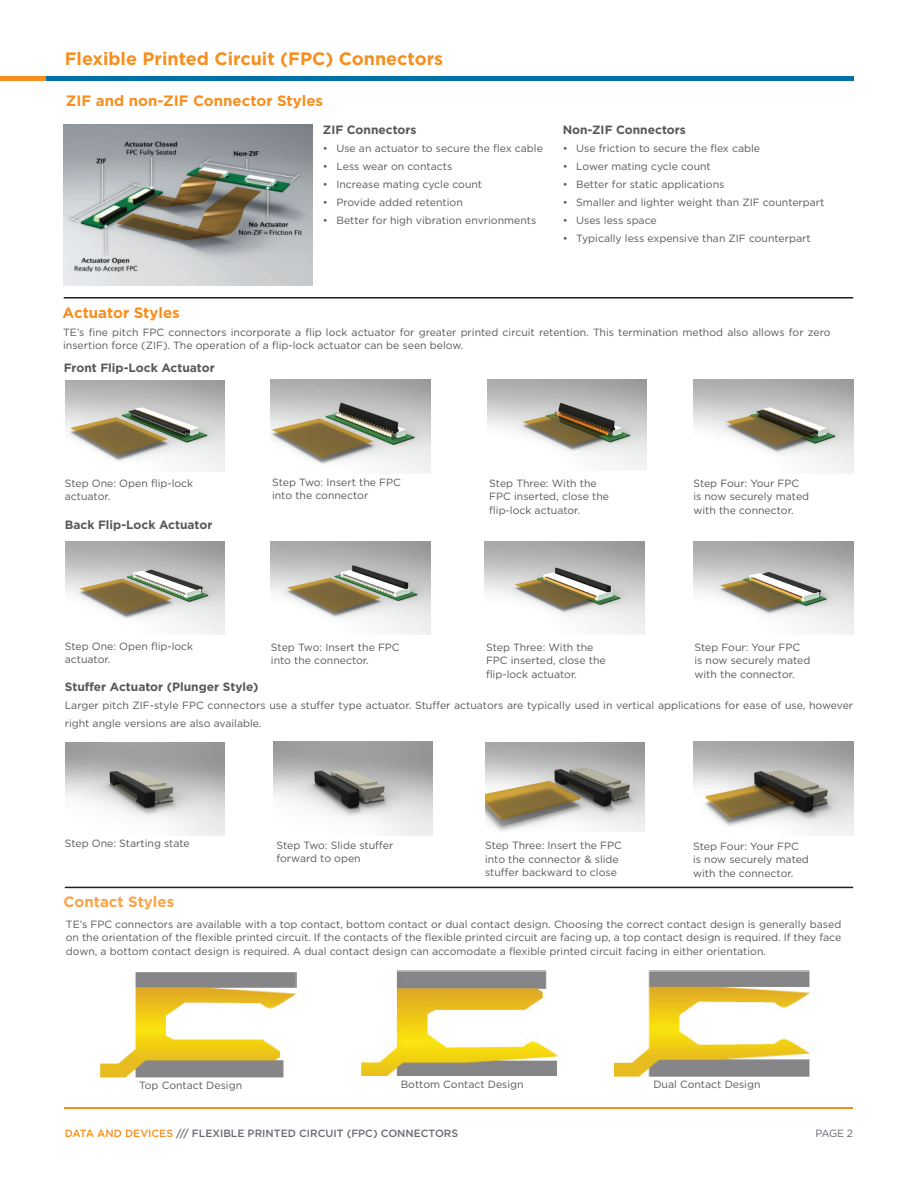
<style>
.page{position:relative;width:918px;height:1188px;background:#fff}
.page>*{position:absolute;margin:0;border:0;box-sizing:border-box;transform-origin:0 0}
.t1{font:700 18px "Gotham";color:#f68f1e}
.t2{font:700 15px "Gotham";color:#f68f1e}
.t3{font:700 15px "Gotham";color:#f9a449}
.t4{font:700 12px "Gotham";color:#57585a}
.t5{font:10.5px/13.5px "Gotham";color:#57585a}
.t6{font:500 10.5px "Gotham";color:#696b73}
.t7{font:10.5px "Gotham";color:#696b73}
.s1{color:#f68f1e}
</style>
<div class="page">
<hr style="left:65px;top:1107px;width:788px;height:1px;background:#f68f1e">
<div style="left:0;top:76px;width:47px;height:5px;background:#f68f1e"></div>
<div style="left:46px;top:76px;width:807px;height:5px;background:#0071a7"></div>
<img style="left:64px;top:124px;width:248px;height:162px">
<hr style="left:64px;top:297px;width:789px;height:1px;background:#231f20">
<img style="left:65px;top:380px;width:160px;height:91px">
<img style="left:271px;top:379px;width:159px;height:94px">
<img style="left:487px;top:379px;width:159px;height:92px">
<img style="left:694px;top:379px;width:159px;height:94px">
<img style="left:65px;top:541px;width:160px;height:93px">
<img style="left:271px;top:541px;width:159px;height:94px">
<img style="left:485px;top:541px;width:159px;height:94px">
<img style="left:694px;top:541px;width:159px;height:94px">
<img style="left:65px;top:742px;width:159px;height:93px">
<img style="left:273px;top:742px;width:159px;height:94px">
<img style="left:485px;top:742px;width:159px;height:90px">
<img style="left:694px;top:742px;width:159px;height:94px">
<img style="left:100px;top:972px;width:196px;height:106px">
<img style="left:362px;top:971px;width:194px;height:105px">
<img style="left:615px;top:971px;width:195px;height:106px">
<hr style="left:65px;top:887px;width:788px;height:1px;background:#231f20">
<h1 class="t1" style="left:65px;top:46px;width:380px">Flexible Printed Circuit (FPC) Connectors</h1>
<h2 class="t2" style="left:66px;top:91px;width:259px">ZIF and non-ZIF Connector Styles</h2>
<p class="t4" style="left:323px;top:122px;width:95px">ZIF Connectors</p>
<p class="t5" style="left:323px;top:141px;width:221px">• Use an actuator to secure the flex cable</p>
<p class="t5" style="left:323px;top:159px;width:131px">• Less wear on contacts</p>
<p class="t5" style="left:323px;top:177px;width:161px">• Increase mating cycle count</p>
<p class="t5" style="left:323px;top:195px;width:141px">• Provide added retention</p>
<p class="t5" style="left:323px;top:213px;width:215px">• Better for high vibration envrionments</p>
<p class="t4" style="left:563px;top:122px;width:125px">Non-ZIF Connectors</p>
<p class="t5" style="left:563px;top:141px;width:199px">• Use friction to secure the flex cable</p>
<p class="t5" style="left:563px;top:159px;width:150px">• Lower mating cycle count</p>
<p class="t5" style="left:563px;top:177px;width:163px">• Better for static applications</p>
<p class="t5" style="left:563px;top:195px;width:263px">• Smaller and lighter weight than ZIF counterpart</p>
<p class="t5" style="left:563px;top:213px;width:96px">• Uses less space</p>
<p class="t5" style="left:563px;top:231px;width:249px">• Typically less expensive than ZIF counterpart</p>
<h2 class="t2" style="left:63px;top:302px;width:119px">Actuator Styles</h2>
<p class="t5" style="left:63px;top:325px;width:769px">TE’s fine pitch FPC connectors incorporate a flip lock actuator for greater printed circuit retention. This termination method also allows for zero insertion force (ZIF). The operation of a flip-lock actuator can be seen below.</p>
<p class="t4" style="left:64px;top:360px;width:152px">Front Flip-Lock Actuator</p>
<p class="t5" style="left:65px;top:476px;width:130px">Step One: Open flip-lock actuator.</p>
<p class="t5" style="left:272px;top:475px;width:130px">Step Two: Insert the FPC into the connector</p>
<p class="t5" style="left:489px;top:476px;width:121px">Step Three: With the<br>FPC inserted, close the flip-lock actuator.</p>
<p class="t5" style="left:693px;top:476px;width:117px">Step Four: Your FPC is now securely mated with the connector.</p>
<p class="t4" style="left:65px;top:517px;width:149px">Back Flip-Lock Actuator</p>
<p class="t5" style="left:65px;top:639px;width:130px">Step One: Open flip-lock actuator.</p>
<p class="t5" style="left:271px;top:640px;width:130px">Step Two: Insert the FPC into the connector.</p>
<p class="t5" style="left:486px;top:640px;width:121px">Step Three: With the<br>FPC inserted, close the flip-lock actuator.</p>
<p class="t5" style="left:694px;top:640px;width:117px">Step Four: Your FPC is now securely mated with the connector.</p>
<p class="t5" style="left:65px;top:696px;width:790px;line-height:18px">Larger pitch ZIF-style FPC connectors use a stuffer type actuator. Stuffer actuators are typically used in vertical applications for ease of use, however right angle versions are also available.</p>
<p class="t4" style="left:65px;top:679px;width:195px">Stuffer Actuator (Plunger Style)</p>
<p class="t5" style="left:65px;top:837px;width:127px">Step One: Starting state</p>
<p class="t5" style="left:276px;top:838px;width:118px">Step Two: Slide stuffer forward to open</p>
<p class="t5" style="left:485px;top:838px;width:138px">Step Three: Insert the FPC into the connector &amp; slide stuffer backward to close</p>
<p class="t5" style="left:693px;top:839px;width:117px">Step Four: Your FPC is now securely mated with the connector.</p>
<h2 class="t3" style="left:64px;top:892px;width:112px">Contact Styles</h2>
<p class="t5" style="left:66px;top:917px;width:777px;text-align:justify">TE’s FPC connectors are available with a top contact, bottom contact or dual contact design. Choosing the correct contact design is generally based on the orientation of the flexible printed circuit. If the contacts of the flexible printed circuit are facing up, a top contact design is required. If they face down, a bottom contact design is required. A dual contact design can accomodate a flexible printed circuit facing in either orientation.</p>
<p class="t5" style="left:139px;top:1079px;width:104px">Top Contact Design</p>
<p class="t5" style="left:401px;top:1078px;width:125px">Bottom Contact Design</p>
<p class="t5" style="left:653px;top:1078px;width:109px">Dual Contact Design</p>
<p class="t6" style="left:65px;top:1126px;width:395px"><span class="s1">DATA AND DEVICES</span> /// FLEXIBLE PRINTED CIRCUIT (FPC) CONNECTORS</p>
<p class="t7" style="left:815px;top:1127px;width:39px">PAGE 2</p>
</div>
